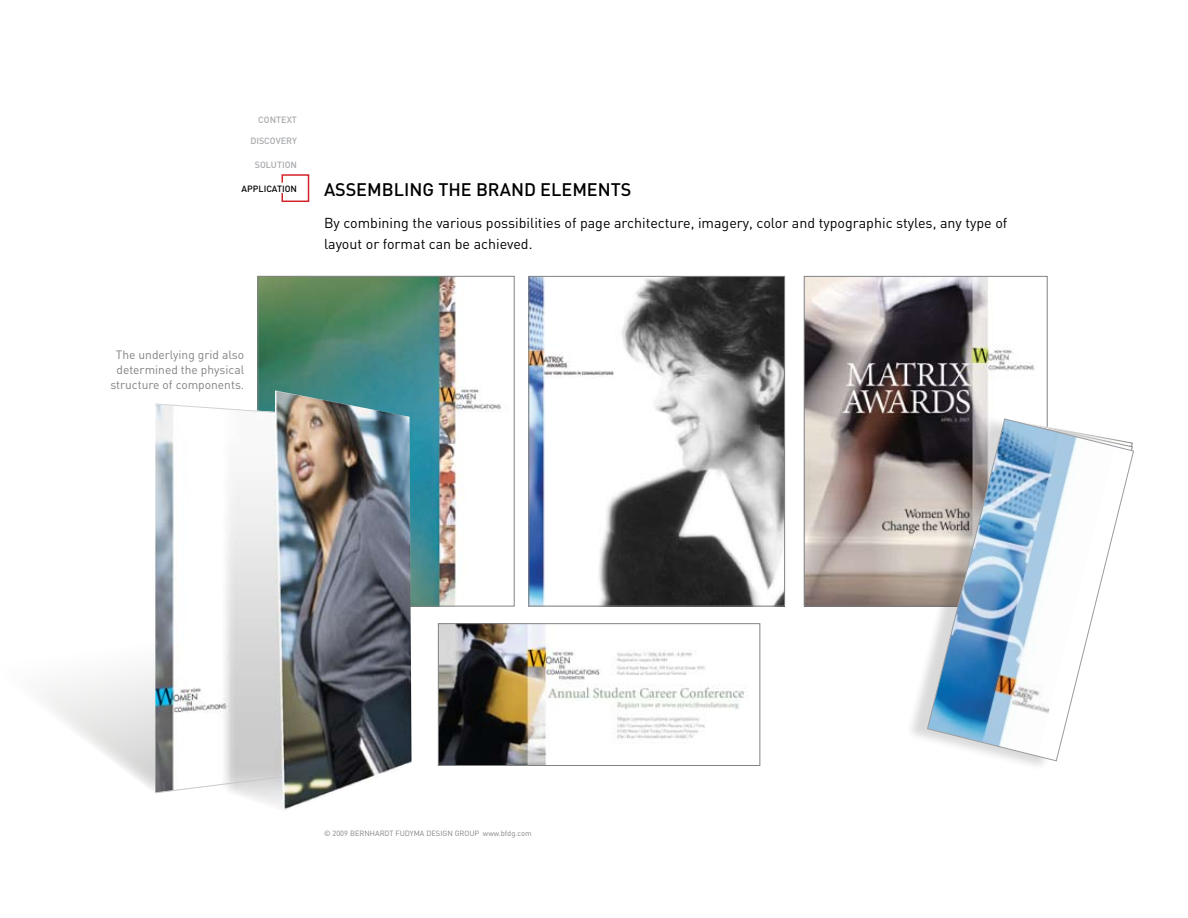
<style>
.page{position:relative;width:1188px;height:918px;background:#fff}
.page>*{position:absolute;margin:0;border:0;box-sizing:border-box;transform-origin:0 0}
.t1{font:500 18px "DIN";color:#000}
.t2{font:14.25px/21px "DIN";color:#000}
.t3{font:12px/15px "DIN";color:#808285;text-align:center}
.t4{font:500 9px "DIN";color:#a7a9ac}
.t5{font:500 9px "DIN";color:#000}
.t6{font:7.5px "DIN";color:#808285}
</style>
<div class="page">
<div style="left:282px;top:174px;width:27px;height:28px;border:2px solid #d2232a"></div>
<div style="left:241px;top:183px;width:49px;height:10px;background:#fff"></div>
<img style="left:531px;top:278px;width:252px;height:326px">
<div style="left:529px;top:276px;width:256px;height:330px;border:1px solid #808285"></div>
<img style="left:260px;top:278px;width:242px;height:326px">
<img style="left:806px;top:278px;width:229px;height:326px">
<div style="left:804px;top:276px;width:243px;height:330px;border:1px solid #808285"></div>
<img style="left:440px;top:625px;width:305px;height:139px">
<div style="left:438px;top:623px;width:322px;height:143px;border:1px solid #808285"></div>
<svg style="left:45px;top:670px;width:110px;height:120px"></svg>
<img style="left:155px;top:391px;width:257px;height:419px">
<svg style="left:155px;top:404px;width:121px;height:9px"></svg>
<svg style="left:155px;top:777px;width:128px;height:16px"></svg>
<div style="left:905px;top:414px;width:220px;height:357px;background:#000;opacity:.15"></div>
<img style="left:927px;top:419px;width:207px;height:342px">
<p class="t4" style="left:258px;top:114px;width:40px">CONTEXT</p>
<p class="t4" style="left:250px;top:135px;width:7px">DISCOVER</p>
<p class="t4" style="left:292px;top:135px;width:6px">Y</p>
<p class="t4" style="left:255px;top:159px;width:44px">SOLUTION</p>
<p class="t5" style="left:242px;top:183px;width:6px">APPLICATION</p>
<p class="t1" style="left:324px;top:178px;width:309px">ASSEMBLING THE BRAND ELEMENTS</p>
<p class="t2" style="left:324px;top:212px;width:685px">By combining the various possibilities of page architecture, imagery, color and typographic styles, any type of layout or format can be achieved.</p>
<p class="t3" style="left:110px;top:347px;width:135px">The underlying grid also determined the physical structure of components.</p>
<p class="t6" style="left:324px;top:828px;width:209px">© 2009 BERNHARDT FUDYMA DESIGN GROUP www.bfdg.com</p>
</div>
